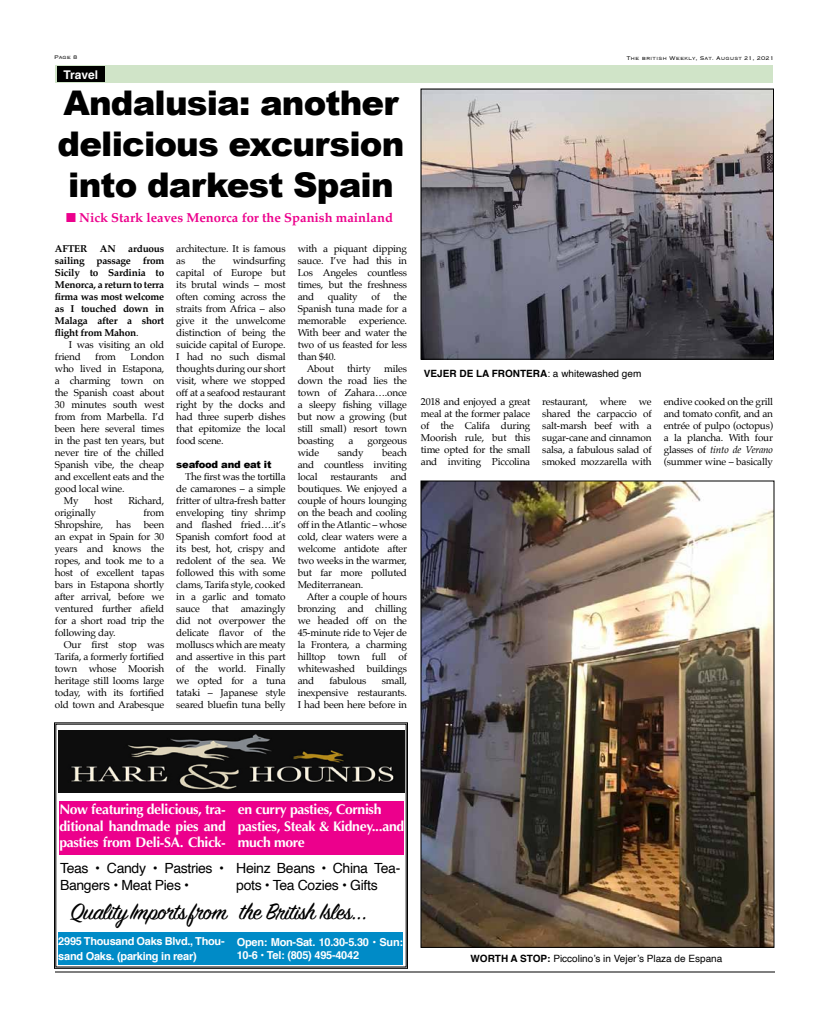
<style>
.page{position:relative;width:828px;height:1026px;background:#fff}
.page>*{position:absolute;margin:0;border:0;box-sizing:border-box;transform-origin:0 0}
.t1{font:900 34px/40.8px "Arial";letter-spacing:-.025em;color:#000;text-align:center}
.t2{font:25px "Sign Painter House Script";letter-spacing:-.025em;color:#000;scale:1.04 1}
.t3{font:700 14px/16.8px "Optima";letter-spacing:-.025em;color:#fff;text-align:justify}
.t4{font:14px/16.8px "Helvetica";letter-spacing:-.025em;color:#000}
.t5{font:700 13px "Palatino";color:#ec008c}
.t6{font:700 12px "Helvetica";color:#fff}
.t7{font:700 11px/15.6px "Helvetica";letter-spacing:-.025em;color:#fff}
.t8{font:10px/12px "Palatino";letter-spacing:-.02em;color:#000;text-align:justify}
.t9{font:700 10px/12px "Palatino";letter-spacing:-.02em;color:#000;text-align:justify}
.t10{font:10px "Helvetica";color:#000}
.t11{font:700 10px "Helvetica";color:#000}
.t12{font:900 10px "Arial";letter-spacing:-.02em;color:#000}
.t13{font:300 7px "Copperplate";color:#000}
.s1{font-weight:400}
.s2{font-style:italic}
.s3{font-weight:700}
</style>
<div class="page">
<hr style="left:55px;top:972px;width:720px;height:1px;background:#000">
<div style="left:55px;top:65px;width:718px;height:18px;background:#d0e4c8"></div>
<svg style="left:54px;top:722px;width:354px;height:247px"></svg>
<div style="left:58px;top:932px;width:345px;height:33px;background:#008bc7"></div>
<div style="left:59px;top:801px;width:345px;height:53px;background:#ec008c"></div>
<img style="left:58px;top:731px;width:346px;height:61px">
<div style="left:57px;top:66px;width:48px;height:16px;background:#000"></div>
<img style="left:422px;top:90px;width:350px;height:268px">
<div style="left:420px;top:88px;width:354px;height:272px;border:1px solid #000"></div>
<img style="left:422px;top:482px;width:350px;height:464px">
<p class="t13" style="left:54px;top:53px;width:25px">Page 8</p>
<p class="t13" style="left:626px;top:53px;width:149px">The british Weekly, Sat. August 21, 2021</p>
<p class="t6" style="left:63px;top:65px;width:36px">Travel</p>
<h1 class="t1" style="left:58px;top:82px;width:348px">Andalusia: another delicious excursion into darkest Spain</h1>
<h3 class="t5" style="left:66px;top:207px;width:328px">■ Nick Stark leaves Menorca for the Spanish mainland</h3>
<p class="t9" style="left:55px;top:242px;width:111px">AFTER AN arduous sailing passage from Sicily to Sardinia to Menorca, a return to terra firma was most welcome as I touched down in Malaga after a short flight from Mahon<span class="s1">.</span></p>
<p class="t8" style="left:55px;top:339px;width:111px;text-indent:14px">I was visiting an old friend</p>
<p class="t8" style="left:95px;top:351px;width:22px">from</p>
<p class="t8" style="left:131px;top:351px;width:35px">London</p>
<p class="t8" style="left:55px;top:363px;width:111px">who lived in Estapona,</p>
<p class="t8" style="left:55px;top:375px;width:111px">a charming town on</p>
<p class="t8" style="left:55px;top:387px;width:111px">the Spanish coast about</p>
<p class="t8" style="left:55px;top:399px;width:111px">30 minutes south west</p>
<p class="t8" style="left:55px;top:411px;width:111px">from from Marbella. I’d</p>
<p class="t8" style="left:55px;top:423px;width:111px">been here several times</p>
<p class="t8" style="left:55px;top:435px;width:111px">in the past ten years, but</p>
<p class="t8" style="left:55px;top:447px;width:111px">never tire of the chilled</p>
<p class="t8" style="left:55px;top:459px;width:111px">Spanish vibe, the cheap</p>
<p class="t8" style="left:55px;top:471px;width:111px">and excellent eats and the</p>
<p class="t8" style="left:55px;top:483px;width:71px">good local wine.</p>
<p class="t8" style="left:64px;top:495px;width:16px">My</p>
<p class="t8" style="left:95px;top:495px;width:20px">host</p>
<p class="t8" style="left:128px;top:495px;width:37px">Richard,</p>
<p class="t8" style="left:55px;top:507px;width:43px">originally</p>
<p class="t8" style="left:144px;top:507px;width:22px">from</p>
<p class="t8" style="left:55px;top:519px;width:50px">Shropshire,</p>
<p class="t8" style="left:116px;top:519px;width:16px">has</p>
<p class="t8" style="left:55px;top:519px;width:111px;text-indent:89px">been an expat in Spain for 30 years and knows the ropes, and took me to a host of excellent tapas bars in Estapona shortly after arrival, before we ventured further afield for a short road trip the following day.</p>
<p class="t8" style="left:55px;top:639px;width:111px;text-indent:9px">Our first stop was Tarifa, a formerly fortified town whose Moorish heritage still looms large today, with its fortified old town and Arabesque</p>
<p class="t8" style="left:176px;top:243px;width:111px">architecture. It is famous as</p>
<p class="t8" style="left:202px;top:255px;width:15px">the</p>
<p class="t8" style="left:176px;top:255px;width:111px;text-indent:56px">windsurfing capital of Europe but its brutal winds – most often coming across the straits from Africa – also give it the unwelcome distinction of being the suicide capital of Europe.<br>I had no such dismal thoughts during our short visit, where we stopped off at a seafood restaurant right by the docks and had three superb dishes that epitomize the local food scene.</p>
<p class="t12" style="left:176px;top:457px;width:97px">seafood and eat it</p>
<p class="t8" style="left:176px;top:471px;width:111px;text-indent:9px">The first was the tortilla de camarones – a simple fritter of ultra-fresh batter enveloping tiny shrimp and flashed fried….it’s Spanish comfort food at its best, hot, crispy and redolent of the sea. We followed this with some clams, Tarifa style, cooked in a garlic and tomato sauce that amazingly did not overpower the delicate flavor of the molluscs which are meaty and assertive in this part of the world. Finally we opted for a tuna tataki – Japanese style seared bluefin tuna belly</p>
<p class="t8" style="left:298px;top:243px;width:111px">with a piquant dipping sauce. I’ve had this in Los Angeles countless times, but the freshness and</p>
<p class="t8" style="left:298px;top:291px;width:111px;text-indent:96px">the Spanish tuna made for a memorable</p>
<p class="t8" style="left:328px;top:291px;width:32px">quality</p>
<p class="t8" style="left:371px;top:291px;width:10px">of</p>
<p class="t8" style="left:359px;top:315px;width:49px">experience.</p>
<p class="t8" style="left:298px;top:327px;width:111px">With beer and water the</p>
<p class="t8" style="left:298px;top:339px;width:111px">two of us feasted for less</p>
<p class="t8" style="left:298px;top:351px;width:40px">than $40.</p>
<p class="t8" style="left:307px;top:363px;width:29px">About</p>
<p class="t8" style="left:347px;top:363px;width:25px">thirty</p>
<p class="t8" style="left:298px;top:363px;width:111px;text-indent:87px">miles down the road lies the town of Zahara….once a sleepy fishing village but now a growing (but still small) resort town boasting</p>
<p class="t8" style="left:348px;top:435px;width:6px">a</p>
<p class="t8" style="left:368px;top:435px;width:41px">gorgeous</p>
<p class="t8" style="left:298px;top:447px;width:111px;text-indent:85px">beach and countless inviting local</p>
<p class="t8" style="left:298px;top:447px;width:23px">wide</p>
<p class="t8" style="left:338px;top:447px;width:27px">sandy</p>
<p class="t8" style="left:298px;top:471px;width:111px;text-indent:93px">and boutiques. We enjoyed a couple of hours lounging on the beach and cooling off in the Atlantic – whose cold, clear waters were a welcome antidote after two weeks in the warmer, but far more polluted Mediterranean.</p>
<p class="t8" style="left:298px;top:591px;width:111px;text-indent:9px">After a couple of hours bronzing and chilling we headed off on the 45-minute ride to Vejer de la Frontera, a charming hilltop town full of whitewashed buildings and</p>
<p class="t8" style="left:330px;top:471px;width:49px">restaurants</p>
<p class="t8" style="left:298px;top:675px;width:111px;text-indent:84px">small, inexpensive restaurants.<br>I had been here before in</p>
<p class="t8" style="left:329px;top:675px;width:39px">fabulous</p>
<p class="t11" style="left:424px;top:366px;width:219px">VEJER DE LA FRONTERA<span class="s1">: a whitewashed gem</span></p>
<p class="t8" style="left:421px;top:396px;width:111px">2018 and enjoyed a great meal at the former palace of the Califa during Moorish rule, but this time opted for the small and inviting Piccolina</p>
<p class="t8" style="left:542px;top:396px;width:111px">restaurant, where we shared the carpaccio of salt-marsh beef with a sugar-cane and cinnamon salsa, a fabulous salad of smoked mozzarella with</p>
<p class="t8" style="left:664px;top:396px;width:111px">endive cooked on the grill and tomato confit, and an entrée of pulpo (octopus) a la plancha. With four glasses of <span class="s2">tinto de Verano </span>(summer wine – basically</p>
<h3 class="t3" style="left:59px;top:801px;width:168px">Now featuring delicious, tra&shy;ditional handmade pies and pasties from Deli-SA. Chick-</h3>
<h3 class="t3" style="left:238px;top:801px;width:168px;text-align:left">en curry pasties, Cornish pasties, Steak &amp; Kidney...and much more</h3>
<h3 class="t4" style="left:60px;top:860px;width:166px">Teas • Candy • Pastries •<br>Bangers • Meat Pies •</h3>
<h3 class="t4" style="left:236px;top:860px;width:166px">Heinz Beans • China Tea&shy;pots • Tea Cozies • Gifts</h3>
<h2 class="t2" style="left:70px;top:897px;width:287px">Quality Imports from the British Isles...</h2>
<p class="t7" style="left:58px;top:933px;width:168px">2995 Thousand Oaks Blvd., Thou&shy;sand Oaks. (parking in rear)</p>
<p class="t7" style="left:237px;top:936px;width:168px;line-height:13.2px">Open: Mon-Sat. 10.30-5.30 • Sun:<br>10-6 • Tel: (805) 495-4042</p>
<p class="t10" style="left:470px;top:951px;width:253px"><span class="s3">WORTH A STOP:</span> Piccolino’s in Vejer’s Plaza de Espana</p>
</div>
